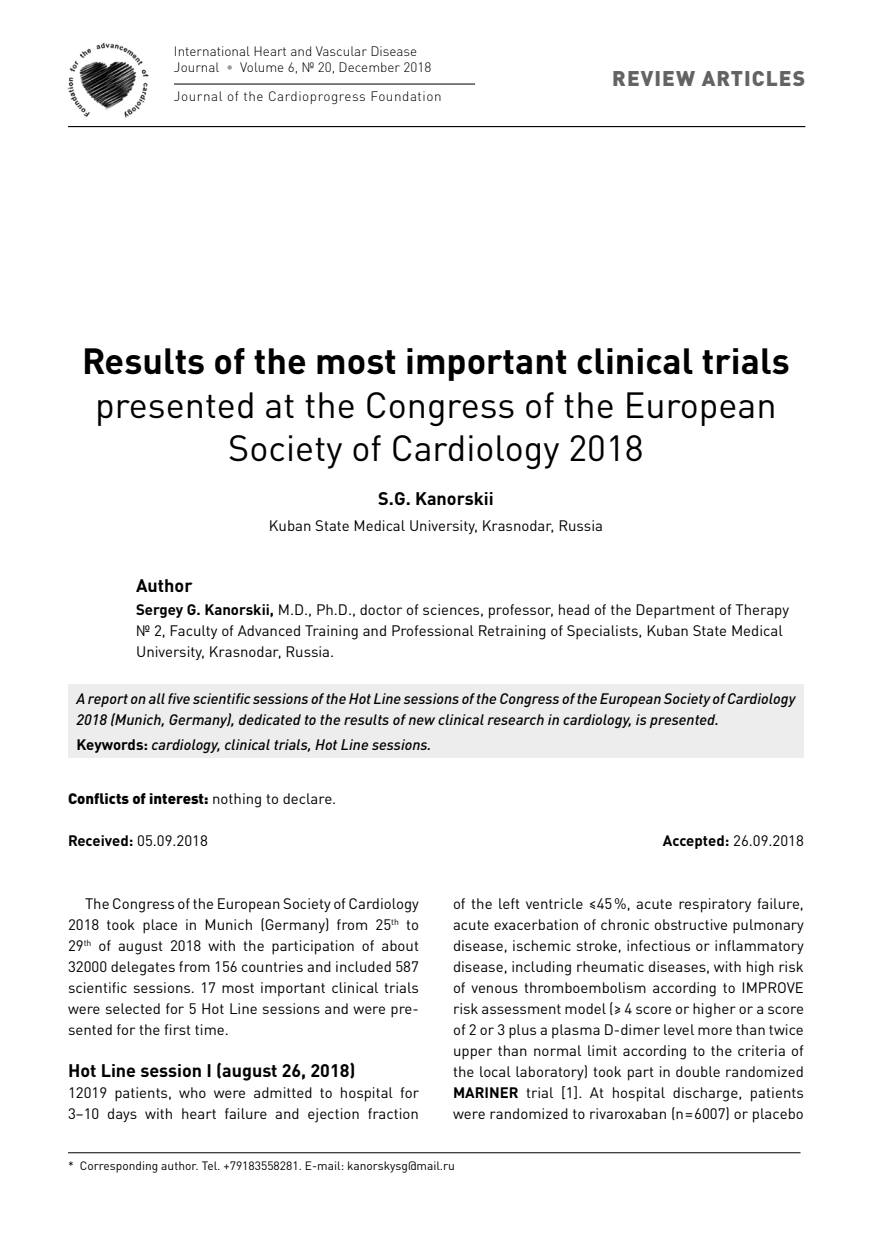
<style>
.page{position:relative;width:872px;height:1234px;background:#fff}
.page>*{position:absolute;margin:0;border:0;box-sizing:border-box;transform-origin:0 0}
.t1{font:36px/43.2px "DIN Pro";color:#000;text-align:center}
.t2{font:700 36px "DIN Pro";color:#000}
.t3{font:900 21px "DIN Pro";letter-spacing:.05em;color:#646363}
.t4{font:700 18px "DIN Pro";color:#000}
.t5{font:15px/21px "DIN Pro";color:#000}
.t6{font:italic 500 15px/21px "DIN Pro";color:#000}
.t7{font:900 15px "DIN Pro";color:#000}
.t8{font:300 13.5px/16.2px "DIN Pro";color:#000}
.t9{font:300 13.5px "DIN Pro";letter-spacing:.04em;color:#000}
.t10{font:12px "DIN Pro";color:#000}
.s1{color:#9b9b9a}
.s2{font-weight:700}
.s3{font-weight:700;font-style:normal}
.s4{font-weight:400}
</style>
<div class="page">
<hr style="left:68px;top:126px;width:737px;height:1px;background:#000">
<img style="left:67px;top:42px;width:82px;height:76px">
<hr style="left:174px;top:84px;width:301px;height:1px;background:#000">
<hr style="left:68px;top:1152px;width:732px;height:1px;background:#000">
<div style="left:68px;top:683px;width:736px;height:49px;background:#ededed"></div>
<div style="left:68px;top:729px;width:736px;height:28px;background:#ededed"></div>
<p class="t8" style="left:174px;top:42px;width:259px">International Heart and Vascular Disease<br>Journal <span class="s1">•</span> Volume 6, № 20, December 2018</p>
<p class="t9" style="left:174px;top:86px;width:269px">Journal of the Cardioprogress Foundation</p>
<h2 class="t3" style="left:612px;top:60px;width:194px">Review articles</h2>
<h1 class="t2" style="left:82px;top:331px;width:709px">Results of the most important clinical trials</h1>
<h1 class="t1" style="left:95px;top:379px;width:683px">presented at the Congress of the European<br>Society of Cardiology 2018</h1>
<p class="t4" style="left:378px;top:483px;width:117px">S.G. Kanorskii</p>
<p class="t5" style="left:269px;top:513px;width:336px">Kuban State Medical University, Krasnodar, Russia</p>
<p class="t4" style="left:136px;top:570px;width:58px">Author</p>
<p class="t5" style="left:136px;top:597px;width:654px"><span class="s2">Sergey G. Kanorskii,</span> M.D., Ph.D., doctor of sciences, professor, head of the Department of Therapy № 2, Faculty of Advanced Training and Professional Retraining of Specialists, Kuban State Medical<br>University, Krasnodar, Russia.</p>
<p class="t6" style="left:77px;top:686px;width:720px">A report on all five scientific sessions of the Hot Line sessions of the Congress of the European Society of Cardiology<br>2018 (Munich, Germany), dedicated to the results of new clinical research in cardiology, is presented.</p>
<p class="t6" style="left:77px;top:732px;width:356px"><span class="s3">Keywords:</span> сardiology, clinical trials, Hot Line sessions.</p>
<p class="t7" style="left:68px;top:785px;width:270px">Conflicts of interest: <span class="s4">nothing to declare.</span></p>
<p class="t5" style="left:68px;top:828px;width:141px"><span class="s2">Received:</span> 05.09.2018</p>
<p class="t5" style="left:663px;top:828px;width:143px"><span class="s2">Accepted:</span> 26.09.2018</p>
<p class="t5" style="left:68px;top:891px;width:352px;text-align:justify;text-indent:17px">The Congress of the European Society of Cardiology 2018 took place in Munich (Germany) from 25<sup>th</sup> to 29<sup>th</sup> of august 2018 with the participation of about 32000 delegates from 156 countries and included 587 scientific sessions. 17 most important clinical trials were selected for 5 Hot Line sessions and were pre&shy;sented for the first time.</p>
<p class="t4" style="left:68px;top:1055px;width:289px">Hot Line session I (august 26, 2018)</p>
<p class="t5" style="left:68px;top:1080px;width:352px">12019 patients, who were admitted to hospital for<br>3–10 days with heart failure and ejection fraction</p>
<p class="t5" style="left:453px;top:891px;width:352px;text-align:justify">of the left ventricle ≤45%, acute respiratory failure, acute exacerbation of chronic obstructive pulmonary disease, ischemic stroke, infectious or inflammatory disease, including rheumatic diseases, with high risk of venous thromboembolism according to IMPROVE risk assessment model (≥ 4 score or higher or a score of 2 or 3 plus a plasma D-dimer level more than twice upper than normal limit according to the criteria of the local laboratory) took part in double randomized <span class="s2">MARINER</span> trial [1]. At hospital discharge, patients were randomized to rivaroxaban (n = 6007) or placebo</p>
<p class="t10" style="left:68px;top:1156px;width:388px">* Corresponding author. Tel. +79183558281. Е-mail: kanorskysg@mail.ru</p>
</div>
